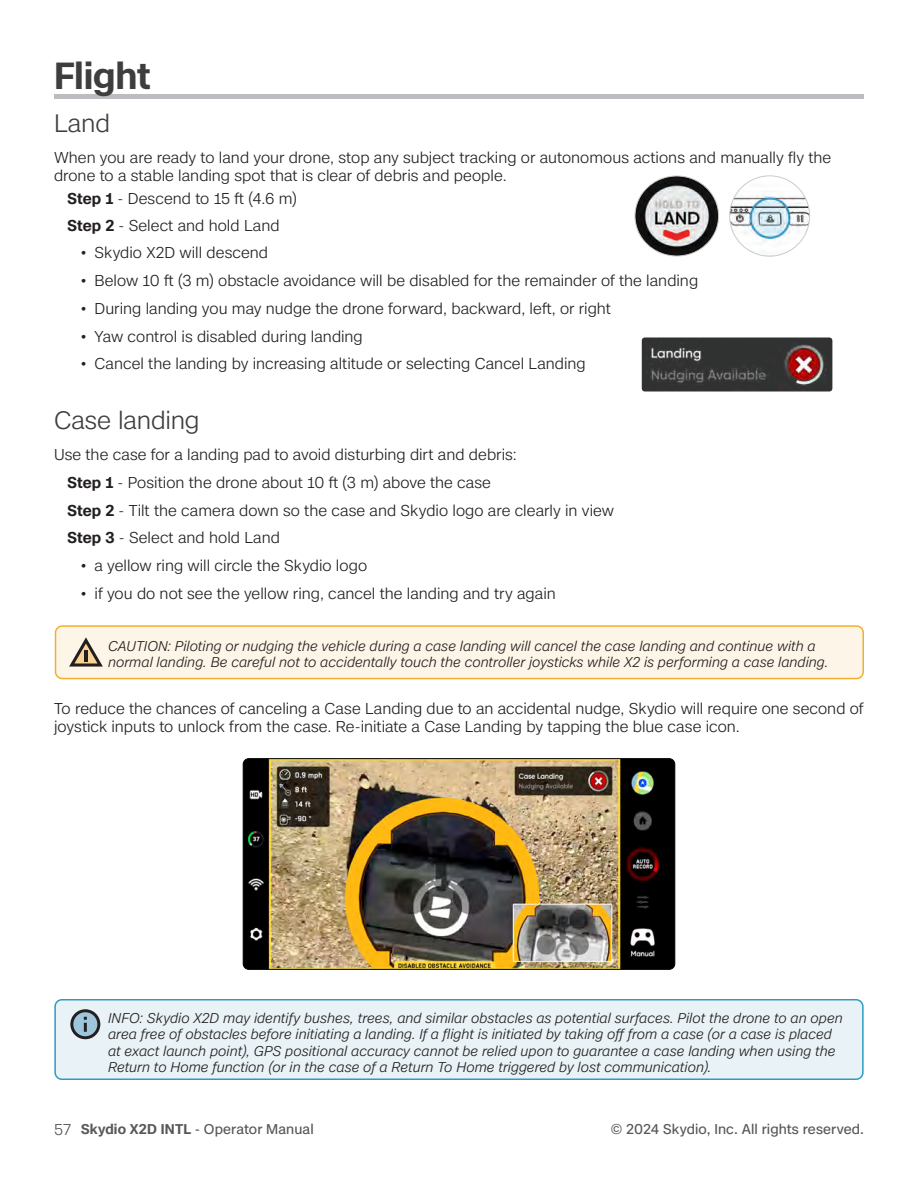
<style>
.page{position:relative;width:918px;height:1188px;background:#fff}
.page>*{position:absolute;margin:0;border:0;box-sizing:border-box;transform-origin:0 0}
.Heading_1{font:600 36px "Case";letter-spacing:-.005em;color:#3e3e3f}
.Heading_2{font:300 24px "Case";letter-spacing:-.005em;color:#3e3e3f}
.Body_copy_2{font:300 15px/18px "Case";color:#231f20}
.Numbered_list{font:300 15px "Case";letter-spacing:.005em;color:#231f20}
.Body_copy{font:300 15px "Case";letter-spacing:.005em;color:#231f20}
.Body_copy-2{font:italic 300 13.5px/16.5px "Case";letter-spacing:.01em;color:#231f20}
.t1{font:13.5px "Case";letter-spacing:.005em;color:#57585a}
.s1{font-weight:600}
.s2{font-family:"Gilroy";font-weight:600}
.s3{font-weight:300;font-size:15px}
</style>
<div class="page">
<div style="left:54px;top:94px;width:810px;height:5px;background:#bcbdc0"></div>
<img style="left:636px;top:176px;width:83px;height:79px">
<div style="left:634px;top:176px;width:85px;height:81px;border:1px solid #cdcaca;border-radius:50%"></div>
<img style="left:730px;top:176px;width:80px;height:80px;border-radius:40px">
<div style="left:729px;top:176px;width:81px;height:81px;border:1px solid #cdcaca;border-radius:50%"></div>
<img style="left:642px;top:338px;width:190px;height:54px">
<img style="left:243px;top:759px;width:432px;height:210px">
<div style="left:243px;top:758px;width:432px;height:212px;border:1px solid #000;border-radius:6px"></div>
<div style="left:55px;top:1000px;width:808px;height:79px;background:#e9f2f6;border-radius:7px"></div>
<div style="left:54px;top:999px;width:810px;height:81px;border:2px solid #2e9cc0;border-radius:7px"></div>
<svg style="left:70px;top:1009px;width:30px;height:30px"></svg>
<div style="left:55px;top:626px;width:808px;height:53px;background:#fdf5e7;border-radius:7px"></div>
<div style="left:55px;top:625px;width:809px;height:54px;border:2px solid #f3af30;border-radius:7px"></div>
<svg style="left:69px;top:637px;width:34px;height:30px"></svg>
<p class="Heading_1" style="left:54px;top:49px;width:98px">Flight</p>
<p class="Heading_2" style="left:54px;top:105px;width:58px">Land</p>
<p class="Body_copy_2" style="left:54px;top:148px;width:779px">When you are ready to land your drone, stop any subject tracking or autonomous actions and manually fly the drone to a stable landing spot that is clear of debris and people.</p>
<p class="Body_copy" style="left:68px;top:187px;width:231px"><span class="s1">Step 1</span> - Descend to 15 ft (4.6 m)</p>
<p class="Body_copy" style="left:68px;top:214px;width:214px"><span class="s1">Step 2</span> - Select and hold Land</p>
<p class="Body_copy_2" style="left:81px;top:244px;width:189px"><span class="s2">•</span> Skydio X2D will descend</p>
<p class="Body_copy_2" style="left:81px;top:271px;width:619px"><span class="s2">•</span> Below 10 ft (3 m) obstacle avoidance will be disabled for the remainder of the landing</p>
<p class="Body_copy_2" style="left:81px;top:299px;width:532px"><span class="s2">•</span> During landing you may nudge the drone forward, backward, left, or right</p>
<p class="Body_copy_2" style="left:81px;top:327px;width:283px"><span class="s2">•</span> Yaw control is disabled during landing</p>
<p class="Body_copy_2" style="left:81px;top:355px;width:506px"><span class="s2">•</span> Cancel the landing by increasing altitude or selecting Cancel Landing</p>
<p class="Heading_2" style="left:54px;top:402px;width:147px">Case landing</p>
<p class="Body_copy_2" style="left:54px;top:445px;width:464px">Use the case for a landing pad to avoid disturbing dirt and debris:</p>
<p class="Numbered_list" style="left:68px;top:471px;width:425px"><span class="s1">Step 1</span> - Position the drone about 10 ft (3 m) above the case</p>
<p class="Numbered_list" style="left:68px;top:499px;width:548px"><span class="s1">Step 2</span> - Tilt the camera down so the case and Skydio logo are clearly in view</p>
<p class="Numbered_list" style="left:67px;top:527px;width:214px"><span class="s1">Step 3</span> - Select and hold Land</p>
<p class="Body_copy_2" style="left:81px;top:556px;width:288px"><span class="s2">•</span> a yellow ring will circle the Skydio logo</p>
<p class="Body_copy_2" style="left:81px;top:584px;width:476px"><span class="s2">•</span> if you do not see the yellow ring, cancel the landing and try again</p>
<p class="Body_copy-2" style="left:108px;top:637px;width:722px">CAUTION: Piloting or nudging the vehicle during a case landing will cancel the case landing and continue with a normal landing. Be careful not to accidentally touch the controller joysticks while X2 is performing a case landing.</p>
<p class="Body_copy_2" style="left:54px;top:699px;width:811px">To reduce the chances of canceling a Case Landing due to an accidental nudge, Skydio will require one second of joystick inputs to unlock from the case. Re-initiate a Case Landing by tapping the blue case icon.</p>
<p class="Body_copy-2" style="left:108px;top:1009px;width:736px">INFO: Skydio X2D may identify bushes, trees, and similar obstacles as potential surfaces. Pilot the drone to an open area free of obstacles before initiating a landing. If a flight is initiated by taking off from a case (or a case is placed at exact launch point), GPS positional accuracy cannot be relied upon to guarantee a case landing when using the Return to Home function (or in the case of a Return To Home triggered by lost communication).</p>
<p class="t1" style="left:54px;top:1119px;width:261px"><span class="s3">57</span> <span class="s1">Skydio X2D INTL</span> - Operator Manual</p>
<p class="t1" style="left:611px;top:1119px;width:255px">© 2024 Skydio, Inc. All rights reserved.</p>
</div>
